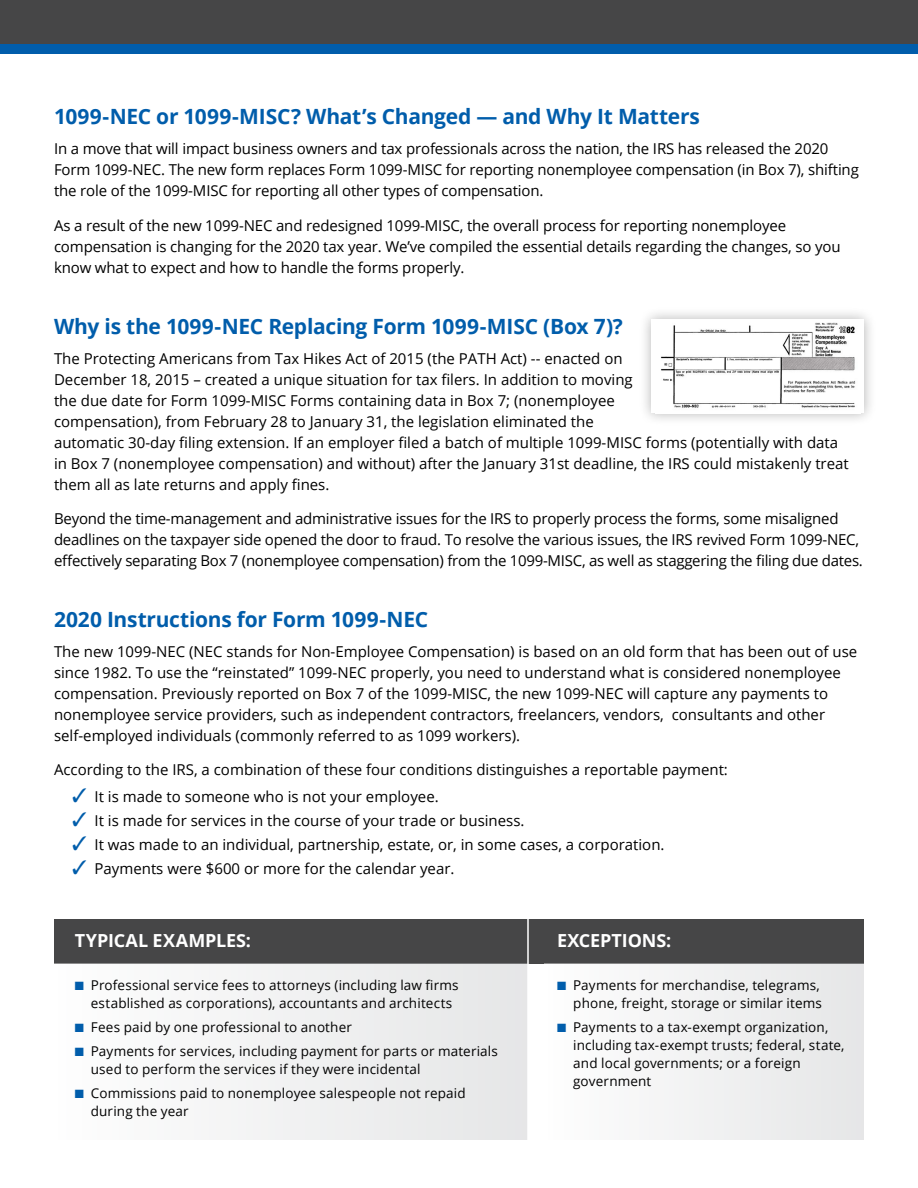
<style>
.page{position:relative;width:918px;height:1188px;background:#fff}
.page>*{position:absolute;margin:0;border:0;box-sizing:border-box;transform-origin:0 0}
.t1{font:700 21px "Open Sans";letter-spacing:-.015em;color:#015dab}
.t2{font:700 18px "Open Sans";letter-spacing:-.005em;color:#fff}
.t3{font:15px/21px "Open Sans";color:#000}
.t4{font:13.5px/18px "Open Sans";letter-spacing:.01em;color:#000}
.s1{color:#015dab}
</style>
<div class="page">
<div style="left:0;top:0;width:918px;height:45px;background:#464647"></div>
<div style="left:0;top:45px;width:918px;height:9px;background:#015dab"></div>
<div style="left:639px;top:307px;width:238px;height:119px;background:#000;opacity:.3"></div>
<div style="left:652px;top:319px;width:212px;height:94px;background:#fff"></div>
<img style="left:661px;top:322px;width:195px;height:86px">
<div style="left:54px;top:919px;width:810px;height:45px;background:#464647"></div>
<div style="left:54px;top:964px;width:473px;height:176px;background:#f1f1f2"></div>
<div style="left:544px;top:964px;width:320px;height:176px;background:#f1f2f2"></div>
<hr style="left:527px;top:919px;width:2px;height:221px;background:#fff">
<h1 class="t1" style="left:54px;top:102px;width:647px">1099-NEC or 1099-MISC? What’s Changed — and Why It Matters</h1>
<p class="t3" style="left:54px;top:138px;width:806px">In a move that will impact business owners and tax professionals across the nation, the IRS has released the 2020<br>Form 1099-NEC. The new form replaces Form 1099-MISC for reporting nonemployee compensation (in Box 7), shifting the role of the 1099-MISC for reporting all other types of compensation.</p>
<p class="t3" style="left:54px;top:214px;width:788px">As a result of the new 1099-NEC and redesigned 1099-MISC, the overall process for reporting nonemployee compensation is changing for the 2020 tax year. We’ve compiled the essential details regarding the changes, so you know what to expect and how to handle the forms properly.</p>
<h1 class="t1" style="left:54px;top:311px;width:570px">Why is the 1099-NEC Replacing Form 1099-MISC (Box 7)?</h1>
<p class="t3" style="left:54px;top:347px;width:796px">The Protecting Americans from Tax Hikes Act of 2015 (the PATH Act) -- enacted on<br>December 18, 2015 – created a unique situation for tax filers. In addition to moving<br>the due date for Form 1099-MISC Forms containing data in Box 7; (nonemployee<br>compensation), from February 28 to January 31, the legislation eliminated the<br>automatic 30-day filing extension. If an employer filed a batch of multiple 1099-MISC forms (potentially with data in Box 7 (nonemployee compensation) and without) after the January 31st deadline, the IRS could mistakenly treat them all as late returns and apply fines.</p>
<p class="t3" style="left:54px;top:508px;width:810px">Beyond the time-management and administrative issues for the IRS to properly process the forms, some misaligned deadlines on the taxpayer side opened the door to fraud. To resolve the various issues, the IRS revived Form 1099-NEC, effectively separating Box 7 (nonemployee compensation) from the 1099-MISC, as well as staggering the filing due dates.</p>
<h1 class="t1" style="left:54px;top:604px;width:376px">2020 Instructions for Form 1099-NEC</h1>
<p class="t3" style="left:54px;top:640px;width:805px">The new 1099-NEC (NEC stands for Non-Employee Compensation) is based on an old form that has been out of use since 1982. To use the “reinstated” 1099-NEC properly, you need to understand what is considered nonemployee compensation. Previously reported on Box 7 of the 1099-MISC, the new 1099-NEC will capture any payments to nonemployee service providers, such as independent contractors, freelancers, vendors, consultants and other self-employed individuals (commonly referred to as 1099 workers).</p>
<p class="t3" style="left:54px;top:759px;width:675px">According to the IRS, a combination of these four conditions distinguishes a reportable payment:</p>
<p class="t3" style="left:72px;top:786px;width:368px"><span class="s1">✓</span> It is made to someone who is not your employee.</p>
<p class="t3" style="left:72px;top:810px;width:454px"><span class="s1">✓</span> It is made for services in the course of your trade or business.</p>
<p class="t3" style="left:72px;top:834px;width:594px"><span class="s1">✓</span> It was made to an individual, partnership, estate, or, in some cases, a corporation.</p>
<p class="t3" style="left:72px;top:858px;width:384px"><span class="s1">✓</span> Payments were $600 or more for the calendar year.</p>
<p class="t2" style="left:75px;top:927px;width:178px">TYPICAL EXAMPLES:</p>
<p class="t2" style="left:557px;top:927px;width:116px">EXCEPTIONS:</p>
<p class="t4" style="left:91px;top:976px;width:369px;text-indent:-16px"><span class="s1">■</span> Professional service fees to attorneys (including law firms established as corporations), accountants and architects</p>
<p class="t4" style="left:75px;top:1018px;width:279px"><span class="s1">■</span> Fees paid by one professional to another</p>
<p class="t4" style="left:91px;top:1042px;width:409px;text-indent:-16px"><span class="s1">■</span> Payments for services, including payment for parts or materials used to perform the services if they were incidental</p>
<p class="t4" style="left:91px;top:1084px;width:376px;text-indent:-16px"><span class="s1">■</span> Commissions paid to nonemployee salespeople not repaid during the year</p>
<p class="t4" style="left:557px;top:976px;width:266px;text-align:right"><span class="s1">■</span> Payments for merchandise, telegrams, phone, freight, storage or similar items</p>
<p class="t4" style="left:573px;top:1018px;width:273px;text-indent:-16px"><span class="s1">■</span> Payments to a tax-exempt organization, including tax-exempt trusts; federal, state, and local governments; or a foreign government</p>
</div>
